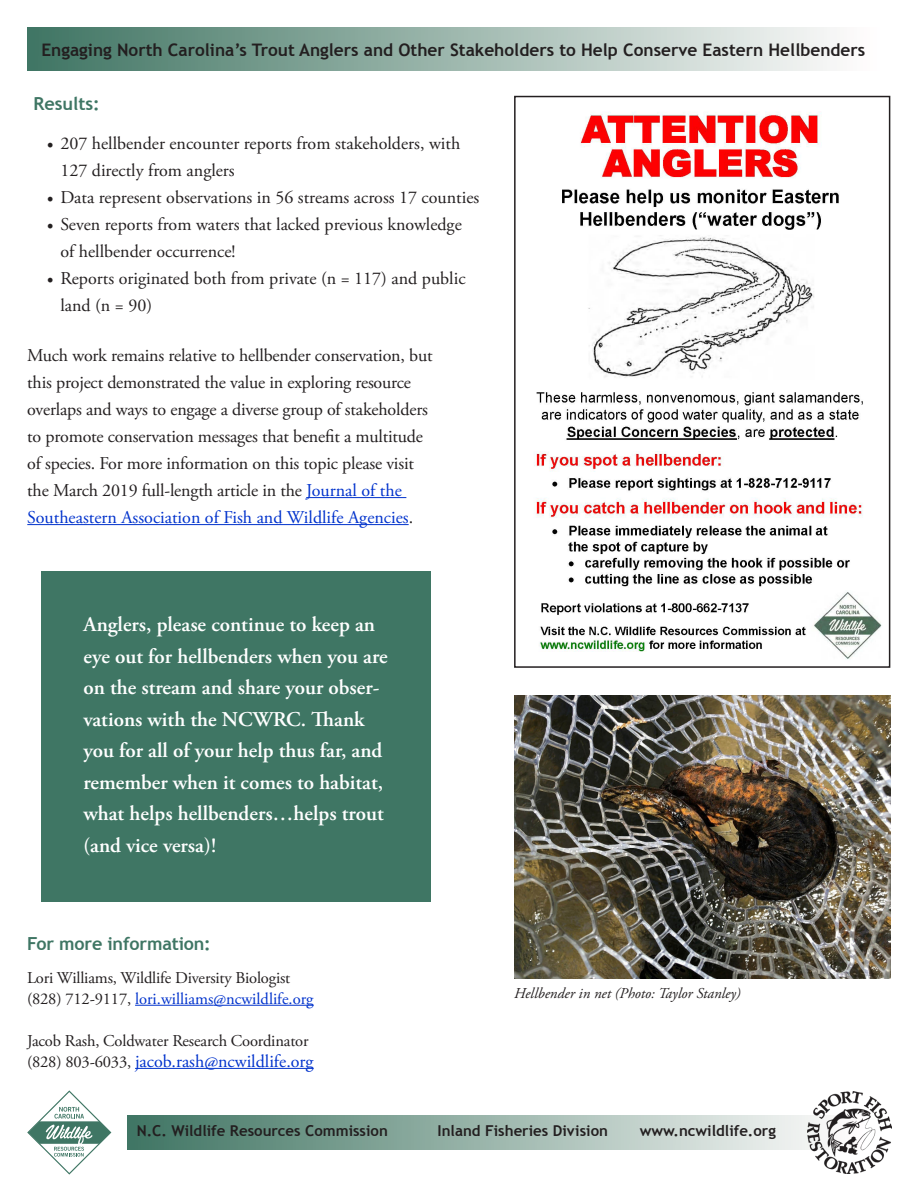
<style>
.page{position:relative;width:918px;height:1188px;background:#fff}
.page>*{position:absolute;margin:0;border:0;box-sizing:border-box;transform-origin:0 0}
.t1{font:600 21px/31.5px "Adobe Garamond Pro";color:#fff}
.t2{font:18px/27px "Adobe Garamond Pro";letter-spacing:-.01em;color:#231f20}
.t3{font:18px "Adobe Garamond Pro";color:#0132cc}
.t4{font:700 18px "Trebuchet MS";letter-spacing:-.01em;color:#3f7664}
.t5{font:700 17.25px "Trebuchet MS";color:#231f20}
.t6{font:16.5px "Adobe Garamond Pro";letter-spacing:-.01em;color:#231f20}
.t7{font:16.5px "Adobe Garamond Pro";color:#0132cc}
.t8{font:700 15px "Trebuchet MS";color:#231f20}
.t9{font:italic 15px "Adobe Garamond Pro";color:#231f20}
.s1{font-family:"Minion Pro"}
.s2{color:#0132cc}
.s3{color:#231f20}
.s4{font-size:16.5px;color:#231f20}
</style>
<div class="page">
<div style="left:27px;top:27px;width:864px;height:43px;background:linear-gradient(to right,#3e7461,#fff)"></div>
<svg style="left:27px;top:1090px;width:85px;height:85px"></svg>
<div style="left:128px;top:1115px;width:747px;height:35px;background:linear-gradient(to right,#3e7462,#fffefe)"></div>
<img style="left:808px;top:1091px;width:83px;height:83px">
<hr style="left:135px;top:1005px;width:79px;height:1px;background:#0132cc">
<hr style="left:214px;top:1005px;width:100px;height:1px;background:#0132cc">
<hr style="left:135px;top:1068px;width:179px;height:1px;background:#0132cc">
<hr style="left:306px;top:497px;width:100px;height:1px;background:#0132cc">
<hr style="left:27px;top:524px;width:382px;height:1px;background:#0132cc">
<img style="left:534px;top:97px;width:357px;height:571px">
<div style="left:514px;top:96px;width:376px;height:572px;border:2px solid #231f20"></div>
<div style="left:41px;top:571px;width:390px;height:331px;background:#3f7664"></div>
<img style="left:514px;top:696px;width:377px;height:282px">
<p class="t5" style="left:41px;top:39px;width:825px">Engaging North Carolina’s Trout Anglers and Other Stakeholders to Help Conserve Eastern Hellbenders</p>
<p class="t4" style="left:33px;top:92px;width:68px">Results:</p>
<p class="t2" style="left:60px;top:130px;width:401px;text-indent:-14px"><span class="s1">•</span> 207 hellbender encounter reports from stakeholders, with<br>127 directly from anglers</p>
<p class="t2" style="left:47px;top:184px;width:434px"><span class="s1">•</span> Data represent observations in 56 streams across 17 counties</p>
<p class="t2" style="left:60px;top:211px;width:403px;text-indent:-14px"><span class="s1">•</span> Seven reports from waters that lacked previous knowledge of hellbender occurrence!</p>
<p class="t2" style="left:60px;top:265px;width:407px;text-indent:-14px"><span class="s1">•</span> Reports originated both from private (n = 117) and public land (n = 90)</p>
<p class="t2" style="left:27px;top:342px;width:407px">Much work remains relative to hellbender conservation, but this project demonstrated the value in exploring resource overlaps and ways to engage a diverse group of stakeholders to promote conservation messages that benefit a multitude of species. For more information on this topic please visit the March 2019 full-length article in the <span class="s2">Journal of the Southeastern Association of Fish and Wildlife Agencies</span>.</p>
<p class="t1" style="left:84px;top:609px;width:306px">Anglers, please continue to keep an eye out for hellbenders when you are on the stream and share your obser&shy;vations with the NCWRC. Thank you for all of your help thus far, and remember when it comes to habitat, what helps hellbenders…helps trout (and vice versa)!</p>
<p class="t4" style="left:27px;top:932px;width:185px">For more information:</p>
<p class="t6" style="left:27px;top:967px;width:265px">Lori Williams, Wildlife Diversity Biologist</p>
<p class="t7" style="left:27px;top:988px;width:288px"><span class="s3">(828) 712-9117,</span> lori.williams@ncwildlife.org</p>
<p class="t6" style="left:27px;top:1030px;width:283px">Jacob Rash, Coldwater Research Coordinator</p>
<p class="t3" style="left:27px;top:1050px;width:288px"><span class="s4">(828) 803-6033,</span> jacob.rash@ncwildlife.org</p>
<p class="t9" style="left:514px;top:985px;width:228px">Hellbender in net (Photo: Taylor Stanley)</p>
<p class="t8" style="left:137px;top:1121px;width:253px">N.C. Wildlife Resources Commission</p>
<p class="t8" style="left:438px;top:1121px;width:172px">Inland Fisheries Division</p>
<p class="t8" style="left:640px;top:1121px;width:138px">www.ncwildlife.org</p>
</div>
